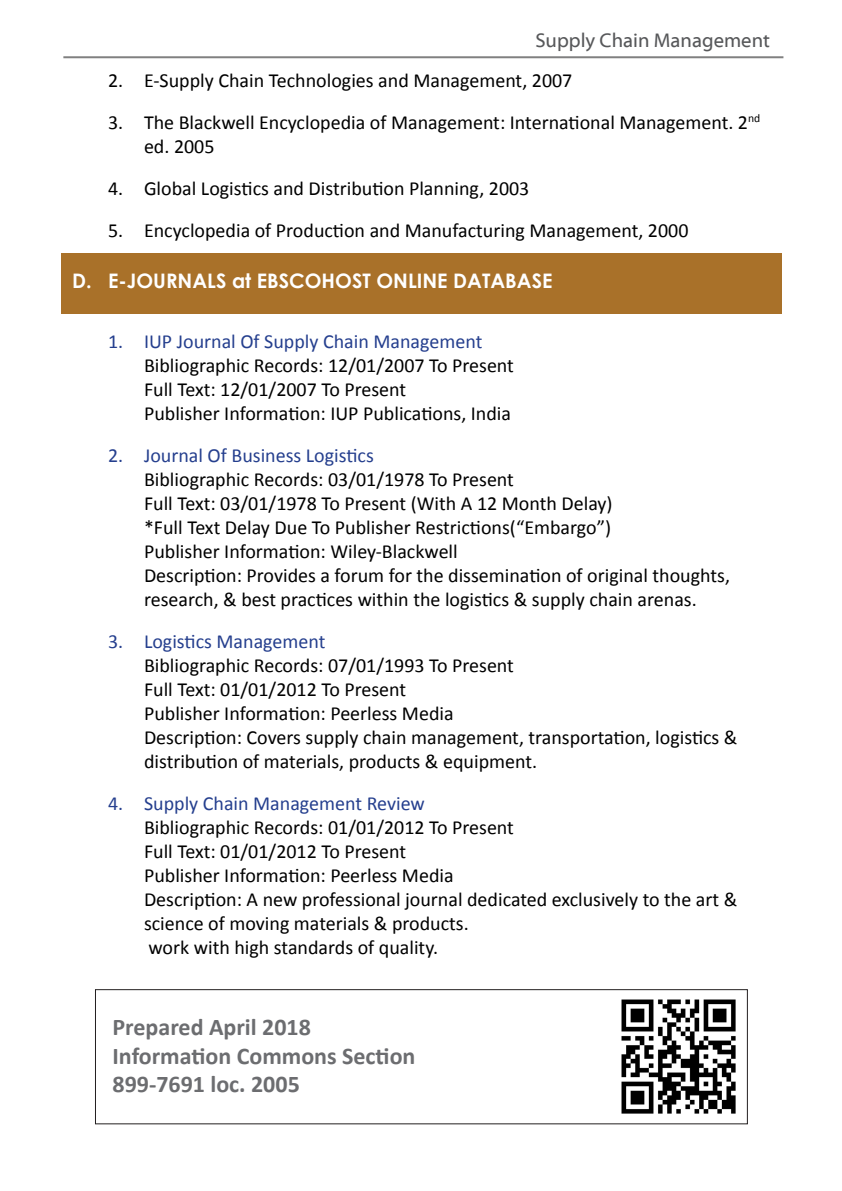
<style>
.page{position:relative;width:842px;height:1191px;background:#fff}
.page>*{position:absolute;margin:0;border:0;box-sizing:border-box;transform-origin:0 0}
.t1{font:700 24px "Calibri";color:#6c6d70}
._5{font:20px/24px "Calibri";color:#000}
.List{font:20px/24px "Calibri";color:#000}
.Journals{font:20px "Calibri";color:#253f8e}
.Title2{font:700 20px "Century Gothic";color:#fff}
.t2{font:20px "Myriad Web Pro";color:#57585a}
</style>
<div class="page">
<div style="left:61px;top:252px;width:720px;height:61px;background:#a97129"></div>
<hr style="left:63px;top:56px;width:720px;height:2px;background:#000">
<img style="left:594px;top:999px;width:154px;height:126px">
<div style="left:95px;top:989px;width:653px;height:135px;border:1px solid #231f20"></div>
<p class="t2" style="left:535px;top:30px;width:236px">Supply Chain Management</p>
<p class="List" style="left:108px;top:68px;width:466px">2. E-Supply Chain Technologies and Management, 2007</p>
<p class="List" style="left:144px;top:110px;width:618px;text-indent:-36px">3. The Blackwell Encyclopedia of Management: International Management. 2<sup>nd </sup>ed. 2005</p>
<p class="List" style="left:108px;top:176px;width:423px">4. Global Logistics and Distribution Planning, 2003</p>
<p class="List" style="left:108px;top:218px;width:582px">5. Encyclopedia of Production and Manufacturing Management, 2000</p>
<p class="Title2" style="left:72px;top:266px;width:482px">D. E-JOURNALS at EBSCOHOST ONLINE DATABASE</p>
<p class="Journals" style="left:108px;top:329px;width:376px">1. IUP Journal Of Supply Chain Management</p>
<p class="_5" style="left:144px;top:353px;width:371px">Bibliographic Records: 12/01/2007 To Present</p>
<p class="_5" style="left:144px;top:377px;width:264px">Full Text: 12/01/2007 To Present</p>
<p class="_5" style="left:144px;top:401px;width:369px">Publisher Information: IUP Publications, India</p>
<p class="Journals" style="left:108px;top:443px;width:267px">2. Journal Of Business Logistics</p>
<p class="_5" style="left:144px;top:467px;width:371px">Bibliographic Records: 03/01/1978 To Present</p>
<p class="_5" style="left:144px;top:491px;width:470px">Full Text: 03/01/1978 To Present (With A 12 Month Delay)</p>
<p class="_5" style="left:144px;top:515px;width:469px">*Full Text Delay Due To Publisher Restrictions(“Embargo”)</p>
<p class="_5" style="left:144px;top:539px;width:315px">Publisher Information: Wiley-Blackwell</p>
<p class="_5" style="left:144px;top:563px;width:588px">Description: Provides a forum for the dissemination of original thoughts, research, &amp; best practices within the logistics &amp; supply chain arenas.</p>
<p class="Journals" style="left:108px;top:629px;width:219px">3. Logistics Management</p>
<p class="_5" style="left:144px;top:653px;width:371px">Bibliographic Records: 07/01/1993 To Present</p>
<p class="_5" style="left:144px;top:677px;width:264px">Full Text: 01/01/2012 To Present</p>
<p class="_5" style="left:144px;top:701px;width:311px">Publisher Information: Peerless Media</p>
<p class="_5" style="left:144px;top:725px;width:595px">Description: Covers supply chain management, transportation, logistics &amp; distribution of materials, products &amp; equipment.</p>
<p class="Journals" style="left:108px;top:791px;width:318px">4. Supply Chain Management Review</p>
<p class="_5" style="left:144px;top:815px;width:371px">Bibliographic Records: 01/01/2012 To Present</p>
<p class="_5" style="left:144px;top:839px;width:264px">Full Text: 01/01/2012 To Present</p>
<p class="_5" style="left:144px;top:863px;width:311px">Publisher Information: Peerless Media</p>
<p class="_5" style="left:144px;top:887px;width:595px">Description: A new professional journal dedicated exclusively to the art &amp; science of moving materials &amp; products.</p>
<p class="_5" style="left:149px;top:935px;width:291px">work with high standards of quality.</p>
<p class="t1" style="left:113px;top:1011px;width:200px">Prepared April 2018</p>
<p class="t1" style="left:113px;top:1040px;width:304px">Information Commons Section</p>
<p class="t1" style="left:113px;top:1069px;width:189px">899-7691 loc. 2005</p>
</div>
